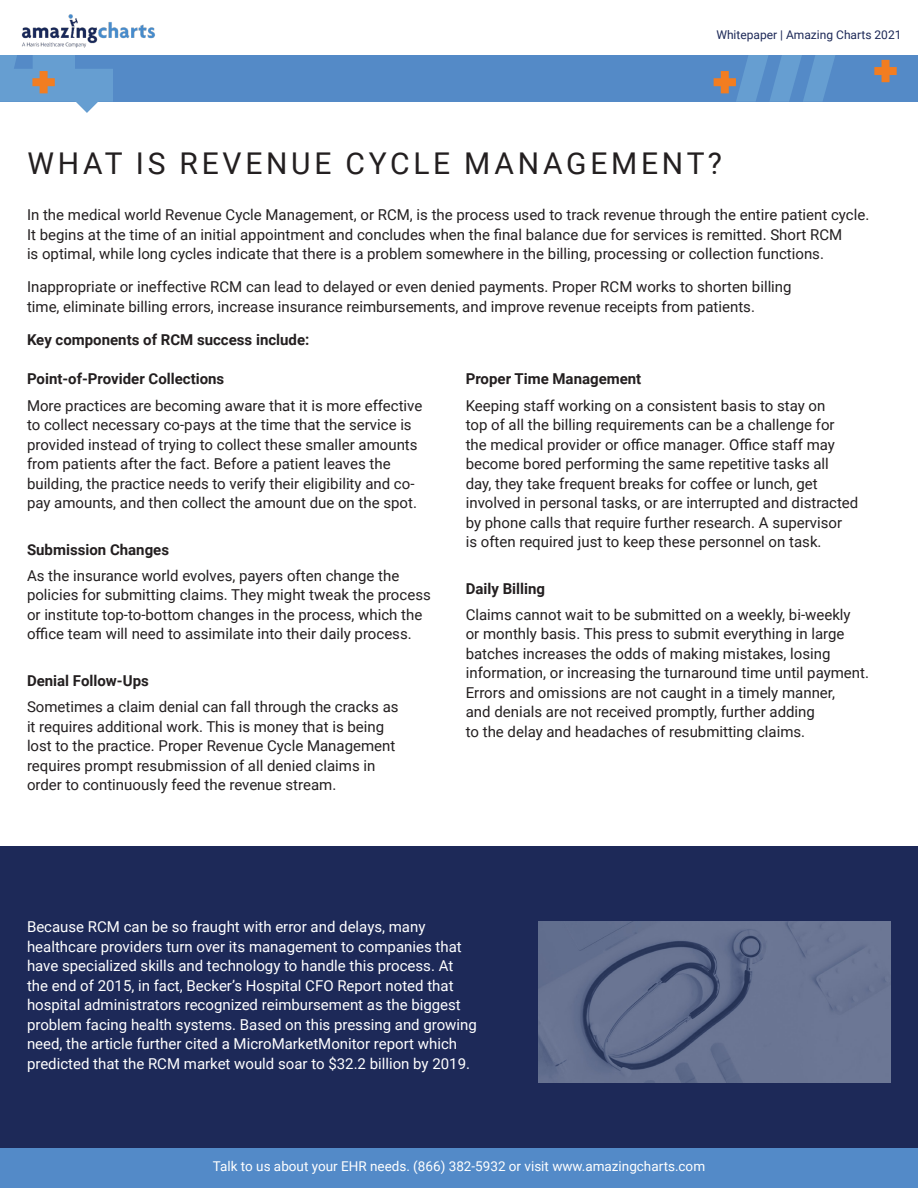
<style>
.page{position:relative;width:918px;height:1188px;background:#fff}
.page>*{position:absolute;margin:0;border:0;box-sizing:border-box;transform-origin:0 0}
.t1{font:30px "Roboto";letter-spacing:.125em;color:#231f20}
.EMR_Header_Par{font:15px/19.5px "Roboto";color:#231f20}
.EMR_Header_Par-2{font:15px/19.5px "Roboto";color:#fff}
.question{font:700 15px "Roboto";color:#231f20}
.EMR_Header_Par-3{font:700 15px "Roboto";color:#231f20}
.t2{font:13.5px "Roboto";color:#fff}
.t3{font:12px "Roboto";color:#1d2958}
</style>
<div class="page">
<div style="left:0;top:0;width:918px;height:102px;background:#548ac7"></div>
<svg style="left:0;top:54px;width:113px;height:59px"></svg>
<svg style="left:714px;top:54px;width:139px;height:48px"></svg>
<svg style="left:874px;top:60px;width:23px;height:22px"></svg>
<div style="left:0;top:0;width:918px;height:54px;background:#fff"></div>
<img style="left:22px;top:14px;width:133px;height:34px">
<div style="left:0;top:1148px;width:918px;height:40px;background:#538ac8"></div>
<div style="left:0;top:846px;width:918px;height:302px;background:#1d2958"></div>
<img style="left:539px;top:921px;width:352px;height:161px">
<p class="t3" style="left:716px;top:26px;width:187px">Whitepaper | Amazing Charts 2021</p>
<p class="t1" style="left:28px;top:142px;width:696px">WHAT IS REVENUE CYCLE MANAGEMENT?</p>
<p class="EMR_Header_Par" style="left:27px;top:205px;width:844px">In the medical world Revenue Cycle Management, or RCM, is the process used to track revenue through the entire patient cycle.<br>It begins at the time of an initial appointment and concludes when the final balance due for services is remitted. Short RCM<br>is optimal, while long cycles indicate that there is a problem somewhere in the billing, processing or collection functions.</p>
<p class="EMR_Header_Par" style="left:27px;top:277px;width:766px">Inappropriate or ineffective RCM can lead to delayed or even denied payments. Proper RCM works to shorten billing time, eliminate billing errors, increase insurance reimbursements, and improve revenue receipts from patients.</p>
<p class="EMR_Header_Par-3" style="left:27px;top:329px;width:284px">Key components of RCM success include:</p>
<p class="question" style="left:27px;top:369px;width:199px">Point-of-Provider Collections</p>
<p class="EMR_Header_Par" style="left:27px;top:395px;width:397px">More practices are becoming aware that it is more effective to collect necessary co-pays at the time that the service is provided instead of trying to collect these smaller amounts from patients after the fact. Before a patient leaves the building, the practice needs to verify their eligibility and co&shy;pay amounts, and then collect the amount due on the spot.</p>
<p class="question" style="left:27px;top:539px;width:144px">Submission Changes</p>
<p class="EMR_Header_Par" style="left:27px;top:565px;width:405px">As the insurance world evolves, payers often change the policies for submitting claims. They might tweak the process or institute top-to-bottom changes in the process, which the office team will need to assimilate into their daily process.</p>
<p class="question" style="left:27px;top:670px;width:123px">Denial Follow-Ups</p>
<p class="EMR_Header_Par" style="left:27px;top:697px;width:373px">Sometimes a claim denial can fall through the cracks as it requires additional work. This is money that is being lost to the practice. Proper Revenue Cycle Management requires prompt resubmission of all denied claims in order to continuously feed the revenue stream.</p>
<p class="question" style="left:466px;top:369px;width:177px">Proper Time Management</p>
<p class="EMR_Header_Par" style="left:466px;top:395px;width:394px">Keeping staff working on a consistent basis to stay on<br>top of all the billing requirements can be a challenge for the medical provider or office manager. Office staff may become bored performing the same repetitive tasks all day, they take frequent breaks for coffee or lunch, get involved in personal tasks, or are interrupted and distracted by phone calls that require further research. A supervisor<br>is often required just to keep these personnel on task.</p>
<p class="question" style="left:466px;top:578px;width:81px">Daily Billing</p>
<p class="EMR_Header_Par" style="left:466px;top:604px;width:405px">Claims cannot wait to be submitted on a weekly, bi-weekly<br>or monthly basis. This press to submit everything in large batches increases the odds of making mistakes, losing information, or increasing the turnaround time until payment.<br>Errors and omissions are not caught in a timely manner,<br>and denials are not received promptly, further adding<br>to the delay and headaches of resubmitting claims.</p>
<p class="EMR_Header_Par-2" style="left:27px;top:917px;width:451px">Because RCM can be so fraught with error and delays, many healthcare providers turn over its management to companies that have specialized skills and technology to handle this process. At the end of 2015, in fact, Becker’s Hospital CFO Report noted that hospital administrators recognized reimbursement as the biggest problem facing health systems. Based on this pressing and growing need, the article further cited a MicroMarketMonitor report which predicted that the RCM market would soar to $32.2 billion by 2019.</p>
<p class="t2" style="left:213px;top:1156px;width:494px">Talk to us about your EHR needs. (866) 382-5932 or visit www.amazingcharts.com</p>
</div>
